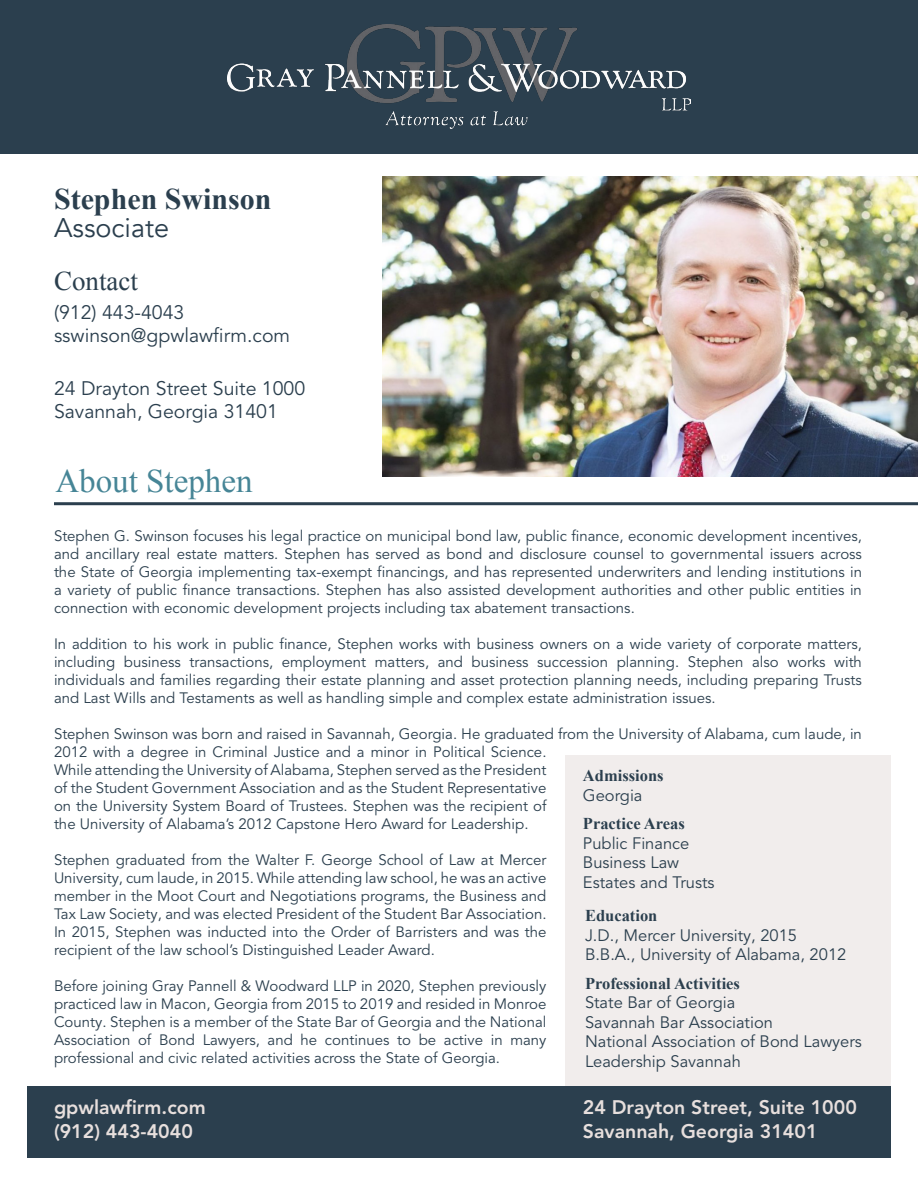
<style>
.page{position:relative;width:918px;height:1188px;background:#fff}
.page>*{position:absolute;margin:0;border:0;box-sizing:border-box;transform-origin:0 0}
.t1{font:33px "Times New Roman";color:#468596}
.t2{font:700 30px "Times New Roman";color:#2b3f4e}
.t3{font:27px "Avenir";color:#2b3f4e}
.t4{font:27px "Times New Roman";color:#2b3f4e}
.t5{font:19.5px/23.4px "Avenir LT Pro";color:#2b3f4e}
.t6{font:800 19.5px/23.4px "Avenir LT Pro";color:#e7dfdd}
.t7{font:16.5px/19.5px "Avenir LT Pro";color:#2b3f4e}
.t8{font:700 16.5px "Times New Roman";color:#2b3f4e}
.t9{font:15px/18px "Avenir LT Pro";color:#2b3f4e;text-align:justify}
</style>
<div class="page">
<div style="left:565px;top:755px;width:326px;height:383px;background:#f1edec"></div>
<div style="left:0;top:0;width:918px;height:153px;background:#2b3f4e"></div>
<img style="left:382px;top:176px;width:536px;height:300px">
<div style="left:27px;top:1086px;width:864px;height:72px;background:#2b3f4e"></div>
<hr style="left:56px;top:502px;width:860px;height:3px;background:#2b3f4e">
<img style="left:228px;top:25px;width:462px;height:103px">
<h2 class="t2" style="left:54px;top:178px;width:219px">Stephen Swinson</h2>
<h3 class="t3" style="left:54px;top:212px;width:117px">Associate</h3>
<h3 class="t4" style="left:54px;top:262px;width:85px">Contact</h3>
<h3 class="t5" style="left:54px;top:301px;width:238px">(912) 443-4043 sswinson@gpwlawfirm.com</h3>
<h3 class="t5" style="left:54px;top:377px;width:253px">24 Drayton Street Suite 1000<br>Savannah, Georgia 31401</h3>
<h1 class="t1" style="left:56px;top:458px;width:199px">About Stephen</h1>
<p class="t9" style="left:54px;top:527px;width:810px">Stephen G. Swinson focuses his legal practice on municipal bond law, public finance, economic development incentives, and ancillary real estate matters. Stephen has served as bond and disclosure counsel to governmental issuers across the State of Georgia implementing tax-exempt financings, and has represented underwriters and lending institutions in a variety of public finance transactions. Stephen has also assisted development authorities and other public entities in connection with economic development projects including tax abatement transactions.</p>
<p class="t9" style="left:54px;top:635px;width:810px">In addition to his work in public finance, Stephen works with business owners on a wide variety of corporate matters, including business transactions, employment matters, and business succession planning. Stephen also works with individuals and families regarding their estate planning and asset protection planning needs, including preparing Trusts and Last Wills and Testaments as well as handling simple and complex estate administration issues.</p>
<p class="t9" style="left:54px;top:725px;width:810px">Stephen Swinson was born and raised in Savannah, Georgia. He graduated from the University of Alabama, cum laude, in</p>
<p class="t9" style="left:54px;top:743px;width:494px">2012 with a degree in Criminal Justice and a minor in Political Science.<br>While attending the University of Alabama, Stephen served as the President of the Student Government Association and as the Student Representative on the University System Board of Trustees. Stephen was the recipient of the University of Alabama’s 2012 Capstone Hero Award for Leadership.</p>
<p class="t9" style="left:54px;top:851px;width:494px">Stephen graduated from the Walter F. George School of Law at Mercer University, cum laude, in 2015. While attending law school, he was an active member in the Moot Court and Negotiations programs, the Business and Tax Law Society, and was elected President of the Student Bar Association.<br>In 2015, Stephen was inducted into the Order of Barristers and was the recipient of the law school’s Distinguished Leader Award.</p>
<p class="t9" style="left:54px;top:977px;width:494px">Before joining Gray Pannell &amp; Woodward LLP in 2020, Stephen previously practiced law in Macon, Georgia from 2015 to 2019 and resided in Monroe County. Stephen is a member of the State Bar of Georgia and the National Association of Bond Lawyers, and he continues to be active in many professional and civic related activities across the State of Georgia.</p>
<h3 class="t6" style="left:54px;top:1096px;width:153px">gpwlawfirm.com (912) 443-4040</h3>
<h3 class="t6" style="left:583px;top:1096px;width:275px">24 Drayton Street, Suite 1000<br>Savannah, Georgia 31401</h3>
<p class="t8" style="left:583px;top:764px;width:82px">Admissions</p>
<p class="t7" style="left:583px;top:786px;width:61px">Georgia</p>
<p class="t8" style="left:583px;top:812px;width:103px">Practice Areas</p>
<p class="t7" style="left:583px;top:834px;width:133px">Public Finance<br>Business Law<br>Estates and Trusts</p>
<p class="t8" style="left:585px;top:904px;width:74px">Education</p>
<p class="t7" style="left:585px;top:925px;width:263px">J.D., Mercer University, 2015<br>B.B.A., University of Alabama, 2012</p>
<p class="t8" style="left:585px;top:972px;width:157px">Professional Activities</p>
<p class="t7" style="left:585px;top:993px;width:278px">State Bar of Georgia<br>Savannah Bar Association<br>National Association of Bond Lawyers<br>Leadership Savannah</p>
</div>
